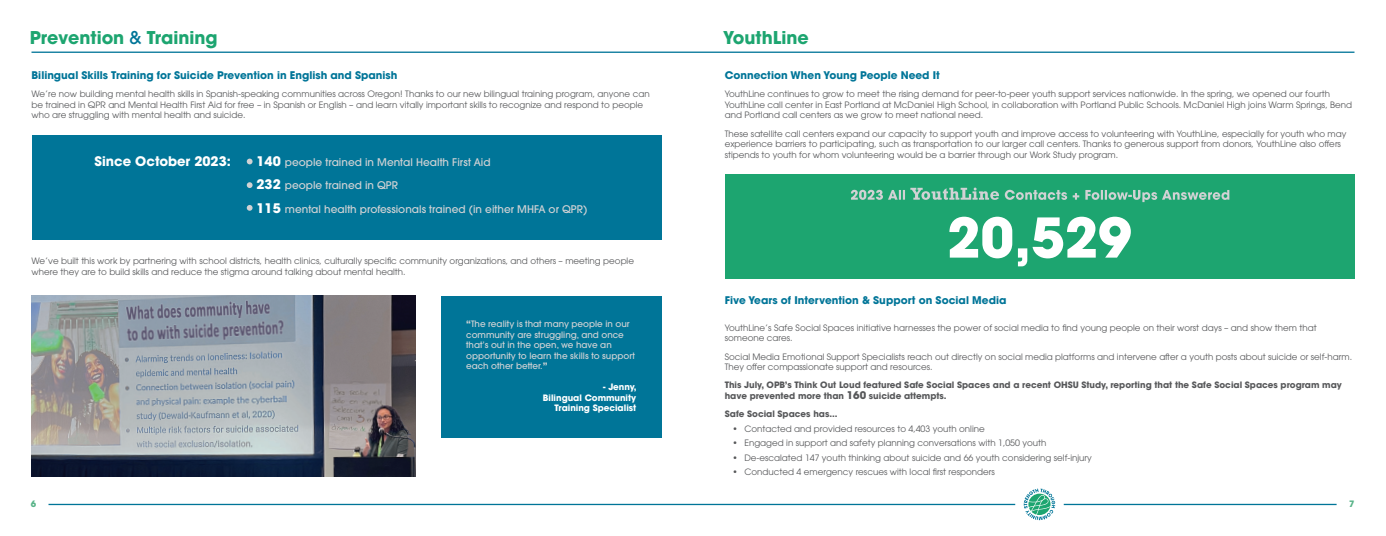
<style>
.page{position:relative;width:1386px;height:536px;background:#fff}
.page>*{position:absolute;margin:0;border:0;box-sizing:border-box;transform-origin:0 0}
.t1{font:700 17.5px "ITC Avant Garde Pro";color:#1da570}
.t2{font:700 13.12px "ITC Avant Garde Pro";color:#fff}
.t3{font:700 10.5px "ITC Avant Garde Pro";color:#007598}
.t4{font:500 10.5px "ITC Avant Garde Pro";color:#d1d2d4}
.t5{font:8.75px/10.5px "ITC Avant Garde Pro";color:#57585a}
.t6{font:700 8.75px/10.5px "ITC Avant Garde Pro";color:#57585a}
.t7{font:500 8.75px/10.5px "ITC Avant Garde Pro";color:#d1d2d4}
.t8{font:700 8.75px "ITC Avant Garde Pro";color:#fff}
.t9{font:700 8.75px "ITC Avant Garde Pro";color:#58b388}
.s1{font-weight:500;color:#007598}
.s2{font-weight:700;font-size:13.12px;color:#fff}
.s3{font-weight:700}
.s4{font-size:10.5px}
</style>
<div class="page">
<hr style="left:1064px;top:503px;width:273px;height:2px;background:#007598">
<hr style="left:49px;top:503px;width:966px;height:2px;background:#007598">
<svg style="left:1024px;top:488px;width:31px;height:32px"></svg>
<hr style="left:32px;top:52px;width:1322px;height:1px;background:#007598">
<div style="left:726px;top:174px;width:629px;height:105px;background:#1da570"></div>
<svg style="left:851px;top:187px;width:378px;height:15px"></svg>
<svg style="left:949px;top:216px;width:182px;height:50px"></svg>
<div style="left:441px;top:296px;width:221px;height:141px;background:#007598"></div>
<div style="left:32px;top:135px;width:630px;height:105px;background:#007598"></div>
<svg style="left:247px;top:158px;width:6px;height:6px"></svg>
<svg style="left:247px;top:182px;width:6px;height:6px"></svg>
<svg style="left:247px;top:205px;width:6px;height:6px"></svg>
<img style="left:32px;top:296px;width:384px;height:180px">
<p class="t1" style="left:30px;top:26px;width:189px">Prevention <span class="s1">&amp;</span> Training</p>
<p class="t3" style="left:32px;top:68px;width:367px">Bilingual Skills Training for Suicide Prevention in English and Spanish</p>
<p class="t5" style="left:32px;top:89px;width:620px">We’re now building mental health skills in Spanish-speaking communities across Oregon! Thanks to our new bilingual training program, anyone can be trained in QPR and Mental Health First Aid for free – in Spanish or English – and learn vitally important skills to recognize and respond to people who are struggling with mental health and suicide.</p>
<p class="t2" style="left:95px;top:152px;width:138px">Since October 2023:</p>
<p class="t4" style="left:257px;top:155px;width:236px"><span class="s2">140</span> people trained in Mental Health First Aid</p>
<p class="t4" style="left:257px;top:179px;width:143px"><span class="s2">232</span> people trained in QPR</p>
<p class="t4" style="left:257px;top:202px;width:332px"><span class="s2">115</span> mental health professionals trained (in either MHFA or QPR)</p>
<p class="t5" style="left:32px;top:255px;width:604px">We’ve built this work by partnering with school districts, health clinics, culturally specific community organizations, and others – meeting people where they are to build skills and reduce the stigma around talking about mental health.</p>
<p class="t7" style="left:466px;top:318px;width:170px"><span class="s3">“</span>The reality is that many people in our community are struggling, and once that’s out in the open, we have an opportunity to learn the skills to support each other better.<span class="s3">”</span></p>
<p class="t8" style="left:603px;top:381px;width:35px">- Jenny,</p>
<p class="t8" style="left:543px;top:391px;width:95px">Bilingual Community</p>
<p class="t8" style="left:554px;top:402px;width:83px">Training Specialist</p>
<p class="t1" style="left:723px;top:26px;width:87px">YouthLine</p>
<p class="t3" style="left:725px;top:68px;width:217px">Connection When Young People Need It</p>
<p class="t5" style="left:725px;top:89px;width:629px">YouthLine continues to grow to meet the rising demand for peer-to-peer youth support services nationwide. In the spring, we opened our fourth<br>YouthLine call center in East Portland at McDaniel High School, in collaboration with Portland Public Schools. McDaniel High joins Warm Springs, Bend and Portland call centers as we grow to meet national need.</p>
<p class="t5" style="left:725px;top:128px;width:623px">These satellite call centers expand our capacity to support youth and improve access to volunteering with YouthLine, especially for youth who may experience barriers to participating, such as transportation to our larger call centers. Thanks to generous support from donors, YouthLine also offers stipends to youth for whom volunteering would be a barrier through our Work Study program.</p>
<p class="t3" style="left:725px;top:293px;width:283px">Five Years of Intervention &amp; Support on Social Media</p>
<p class="t5" style="left:725px;top:322px;width:594px">YouthLine’s Safe Social Spaces initiative harnesses the power of social media to find young people on their worst days – and show them that someone cares.</p>
<p class="t5" style="left:725px;top:351px;width:629px">Social Media Emotional Support Specialists reach out directly on social media platforms and intervene after a youth posts about suicide or self-harm.<br>They offer compassionate support and resources.</p>
<p class="t6" style="left:725px;top:380px;width:619px">This July, OPB’s Think Out Loud featured Safe Social Spaces and a recent OHSU Study, reporting that the Safe Social Spaces program may have prevented more than <span class="s4">160</span> suicide attempts.</p>
<p class="t6" style="left:725px;top:408px;width:114px">Safe Social Spaces has...</p>
<p class="t5" style="left:733px;top:423px;width:254px">• Contacted and provided resources to 4,403 youth online</p>
<p class="t5" style="left:733px;top:437px;width:315px">• Engaged in support and safety planning conversations with 1,050 youth</p>
<p class="t5" style="left:733px;top:452px;width:361px">• De-escalated 147 youth thinking about suicide and 66 youth considering self-injury</p>
<p class="t5" style="left:733px;top:466px;width:264px">• Conducted 4 emergency rescues with local first responders</p>
<p class="t9" style="left:31px;top:498px;width:7px">6</p>
<p class="t9" style="left:1349px;top:498px;width:7px">7</p>
</div>
